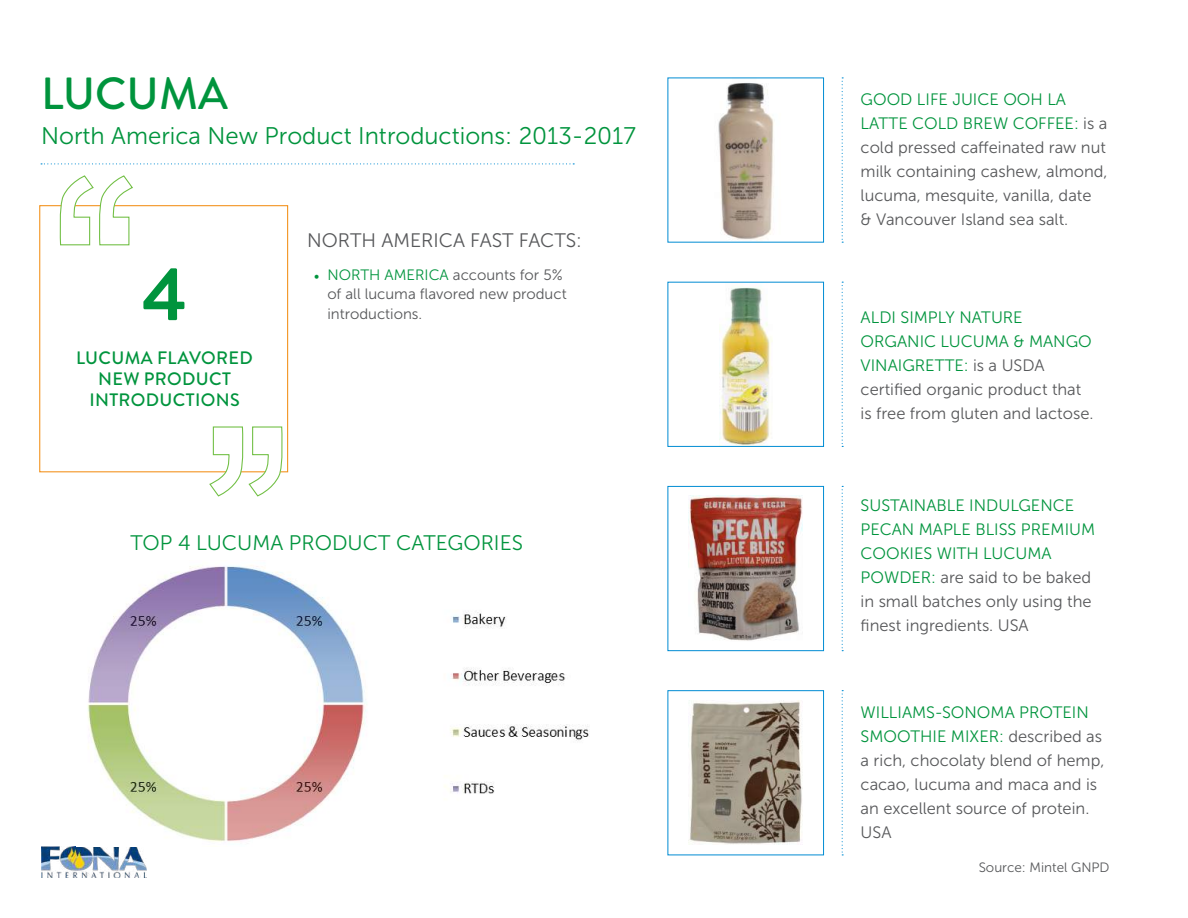
<style>
.page{position:relative;width:1188px;height:918px;background:#fff}
.page>*{position:absolute;margin:0;border:0;box-sizing:border-box;transform-origin:0 0}
.t1{font:700 75px "Brandon Grotesque";color:#00943d}
.t2{font:500 45px "Brandon Grotesque";color:#00943d}
.t3{font:24px "Museo Sans 300";color:#00943d}
.t4{font:21px "Museo Sans 300";color:#00943d}
.t5{font:19.5px "Museo Sans 300";color:#57585a}
.t6{font:500 18px/21px "Brandon Grotesque";letter-spacing:.02em;color:#00943d;text-align:center}
.t7{font:16.5px/24px "Museo Sans 300";color:#57585a}
.t8{font:16.5px/24px "Museo Sans 300";color:#00943d}
.t9{font:15px/19.5px "Museo Sans 300";color:#57585a;text-align:right}
.t10{font:13.5px "Museo Sans 300";color:#57585a}
.s1{font-family:"Minion Pro";color:#00943d}
.s2{color:#00943d}
.s3{color:#57585a}
</style>
<div class="page">
<svg style="left:41px;top:163px;width:533px;height:1px"></svg>
<svg style="left:842px;top:282px;width:1px;height:165px"></svg>
<img style="left:719px;top:287px;width:53px;height:158px">
<div style="left:668px;top:282px;width:156px;height:165px;border:1px solid #008cd3"></div>
<svg style="left:842px;top:486px;width:1px;height:165px"></svg>
<img style="left:689px;top:496px;width:114px;height:145px">
<div style="left:668px;top:486px;width:156px;height:165px;border:1px solid #008cd3"></div>
<div style="left:39px;top:205px;width:249px;height:267px;border:1px solid #f3931e"></div>
<svg style="left:60px;top:176px;width:73px;height:69px"></svg>
<svg style="left:209px;top:426px;width:74px;height:71px"></svg>
<img style="left:41px;top:846px;width:105px;height:32px">
<img style="left:87px;top:565px;width:503px;height:277px">
<svg style="left:842px;top:77px;width:1px;height:166px"></svg>
<img style="left:718px;top:83px;width:56px;height:157px">
<svg style="left:842px;top:690px;width:1px;height:165px"></svg>
<img style="left:689px;top:701px;width:114px;height:144px">
<div style="left:668px;top:690px;width:156px;height:165px;border:1px solid #008cd3"></div>
<h2 class="t2" style="left:41px;top:62px;width:188px">LUCUMA</h2>
<h3 class="t3" style="left:41px;top:123px;width:596px">North America New Product Introductions: 2013-2017</h3>
<h1 class="t1" style="left:142px;top:242px;width:46px">4</h1>
<p class="t6" style="left:76px;top:348px;width:178px">LUCUMA FLAVORED<br>NEW PRODUCT<br>INTRODUCTIONS</p>
<p class="t5" style="left:307px;top:230px;width:276px">NORTH AMERICA FAST FACTS:</p>
<p class="t9" style="left:314px;top:265px;width:254px"><span class="s1">•</span> <span class="s2">NORTH AMERICA</span> accounts for 5% of all lucuma flavored new product</p>
<p class="t9" style="left:327px;top:304px;width:96px">introductions.</p>
<p class="t4" style="left:130px;top:531px;width:394px">TOP 4 LUCUMA PRODUCT CATEGORIES</p>
<p class="t7" style="left:861px;top:88px;width:249px"><span class="s2">GOOD LIFE JUICE OOH LA<br>LATTE COLD BREW COFFEE:</span> is a cold pressed caffeinated raw nut milk containing cashew, almond, lucuma, mesquite, vanilla, date<br>&amp; Vancouver Island sea salt.</p>
<p class="t7" style="left:861px;top:305px;width:234px"><span class="s2">ALDI SIMPLY NATURE<br>ORGANIC LUCUMA &amp; MANGO<br>VINAIGRETTE:</span> is a USDA certified organic product that is free from gluten and lactose.</p>
<p class="t8" style="left:861px;top:493px;width:236px">SUSTAINABLE INDULGENCE<br>PECAN MAPLE BLISS PREMIUM<br>COOKIES WITH LUCUMA<br>POWDER: <span class="s3">are said to be baked in small batches only using the finest ingredients. USA</span></p>
<p class="t7" style="left:861px;top:701px;width:245px"><span class="s2">WILLIAMS-SONOMA PROTEIN<br>SMOOTHIE MIXER:</span> described as a rich, chocolaty blend of hemp, cacao, lucuma and maca and is an excellent source of protein.<br>USA</p>
<p class="t10" style="left:979px;top:860px;width:132px">Source: Mintel GNPD</p>
</div>
